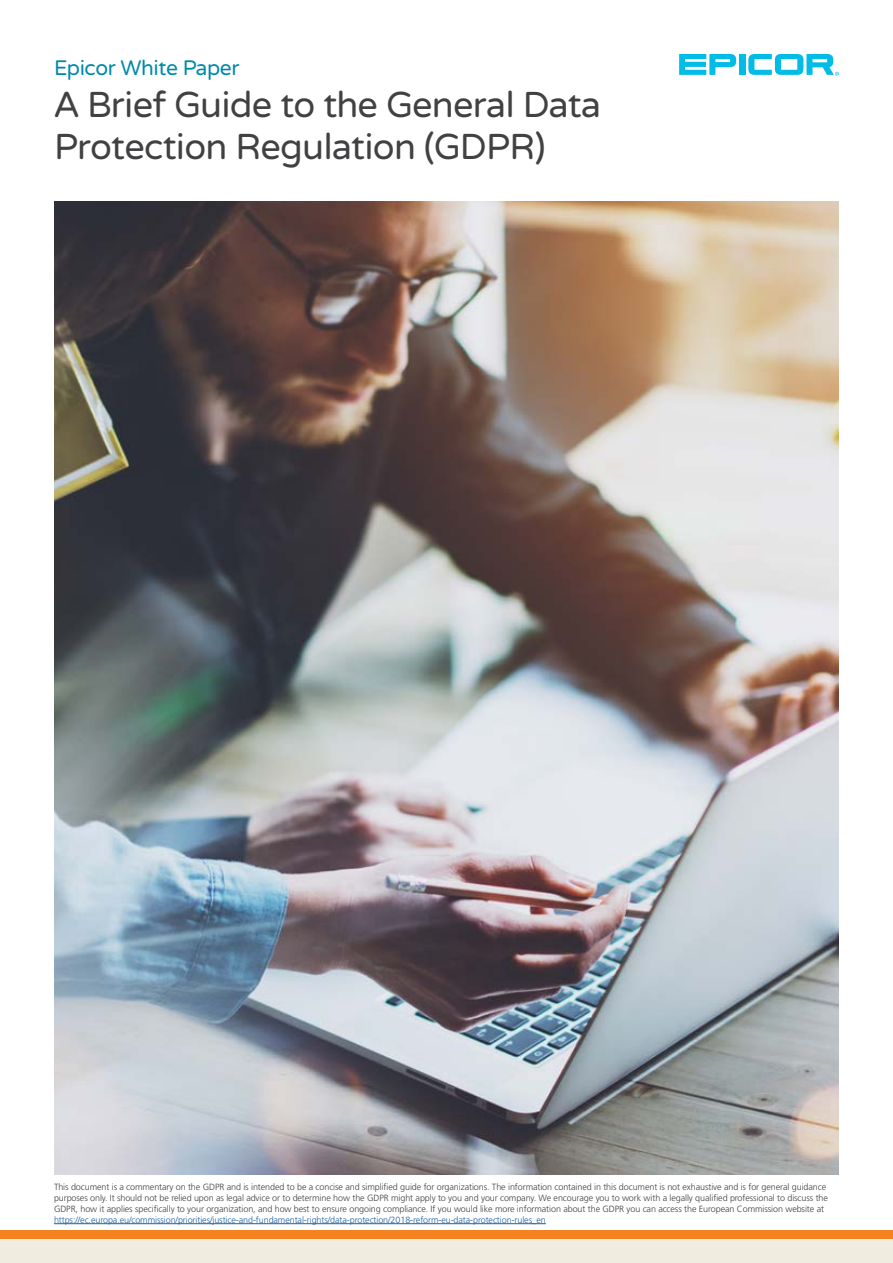
<style>
.page{position:relative;width:893px;height:1263px;background:#fff}
.page>*{position:absolute;margin:0;border:0;box-sizing:border-box;transform-origin:0 0}
.White_Paper_Title{font:36px/42px "Varela Round";letter-spacing:-.02em;color:#414042}
.Epicor_White_Paper{font:21px "Varela Round";letter-spacing:-.02em;color:#008aa9}
.Disclaimer_-_Sentenc{font:300 9px/10.8px "Frutiger LT Std";letter-spacing:-.01em;color:#414042}
.s1{color:#215e9e}
</style>
<div class="page">
<hr style="left:54px;top:1223px;width:492px;height:1px;background:#215e9e">
<div style="left:739px;top:54px;width:6px;height:21px;background:#00bce7"></div>
<svg style="left:679px;top:54px;width:57px;height:21px"></svg>
<svg style="left:748px;top:54px;width:91px;height:22px"></svg>
<div style="left:0;top:1230px;width:893px;height:10px;background:#f58220"></div>
<div style="left:0;top:1239px;width:893px;height:24px;background:#f0ede0"></div>
<img style="left:54px;top:201px;width:785px;height:974px">
<p class="Epicor_White_Paper" style="left:54px;top:56px;width:187px">Epicor White Paper</p>
<p class="White_Paper_Title" style="left:54px;top:85px;width:548px">A Brief Guide to the General Data<br>Protection Regulation (GDPR)</p>
<p class="Disclaimer_-_Sentenc" style="left:54px;top:1182px;width:775px">This document is a commentary on the GDPR and is intended to be a concise and simplified guide for organizations. The information contained in this document is not exhaustive and is for general guidance purposes only. It should not be relied upon as legal advice or to determine how the GDPR might apply to you and your company. We encourage you to work with a legally qualified professional to discuss the GDPR, how it applies specifically to your organization, and how best to ensure ongoing compliance. If you would like more information about the GDPR you can access the European Commission website at <span class="s1">https://ec.europa.eu/commission/priorities/justice-and-fundamental-rights/data-protection/2018-reform-eu-data-protection-rules_en</span></p>
</div>
